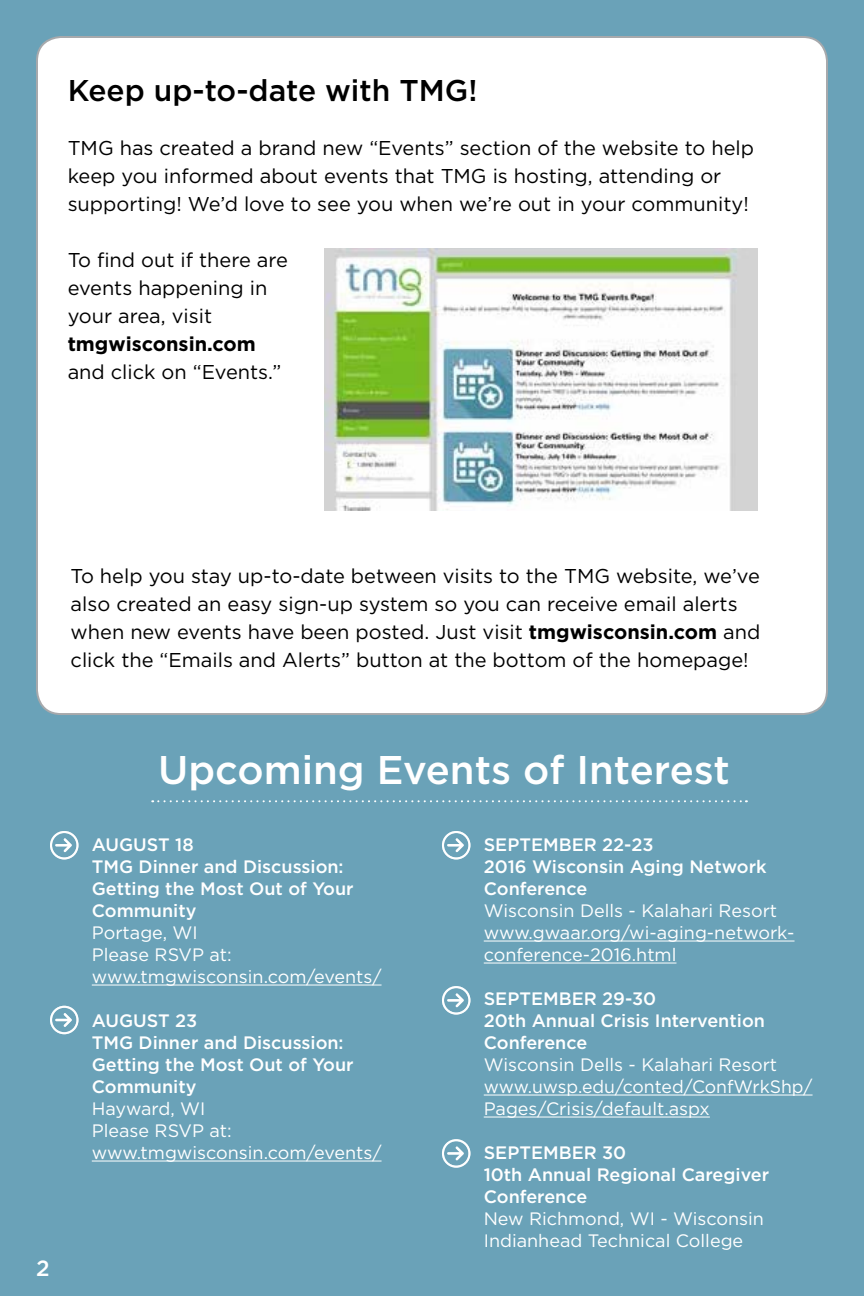
<style>
.page{position:relative;width:864px;height:1296px;background:#6aa2b8}
.page>*{position:absolute;margin:0;border:0;box-sizing:border-box;transform-origin:0 0}
.t1{font:500 40px "Gotham";color:#fff}
.t2{font:500 30px "Gotham";color:#000}
.t3{font:500 22px "Gotham";color:#fff}
.t4{font:20px/28px "Gotham";color:#000}
.t5{font:700 20px "Gotham";color:#000}
.t6{font:18px/22px "Gotham";color:#fff}
.t7{font:500 18px/22px "Gotham";color:#fff}
.s1{font-weight:700}
</style>
<div class="page">
<div style="left:37px;top:37px;width:790px;height:677px;background:#fff;border-radius:24px"></div>
<hr style="left:92px;top:985px;width:290px;height:1px;background:#fff">
<hr style="left:92px;top:1161px;width:290px;height:1px;background:#fff">
<hr style="left:484px;top:941px;width:311px;height:1px;background:#fff">
<hr style="left:484px;top:963px;width:192px;height:1px;background:#fff">
<hr style="left:484px;top:1095px;width:329px;height:1px;background:#fff">
<hr style="left:484px;top:1117px;width:226px;height:1px;background:#fff">
<svg style="left:50px;top:831px;width:29px;height:29px"></svg>
<svg style="left:442px;top:831px;width:28px;height:29px"></svg>
<svg style="left:50px;top:1006px;width:29px;height:28px"></svg>
<svg style="left:442px;top:986px;width:28px;height:29px"></svg>
<svg style="left:442px;top:1139px;width:28px;height:29px"></svg>
<svg style="left:152px;top:800px;width:595px;height:2px"></svg>
<img style="left:324px;top:249px;width:434px;height:262px">
<h2 class="t2" style="left:68px;top:73px;width:411px">Keep up-to-date with TMG!</h2>
<p class="t4" style="left:68px;top:133px;width:688px">TMG has created a brand new “Events” section of the website to help keep you informed about events that TMG is hosting, attending or supporting! We’d love to see you when we’re out in your community!</p>
<p class="t4" style="left:68px;top:245px;width:222px">To find out if there are events happening in your area, visit</p>
<p class="t5" style="left:68px;top:330px;width:190px">tmgwisconsin.com</p>
<p class="t4" style="left:68px;top:357px;width:215px">and click on “Events.”</p>
<p class="t4" style="left:71px;top:562px;width:691px">To help you stay up-to-date between visits to the TMG website, we’ve also created an easy sign-up system so you can receive email alerts when new events have been posted. Just visit <span class="s1">tmgwisconsin.com</span> and click the “Emails and Alerts” button at the bottom of the homepage!</p>
<p class="t3" style="left:36px;top:1255px;width:15px">2</p>
<h1 class="t1" style="left:158px;top:747px;width:573px">Upcoming Events of Interest</h1>
<p class="t7" style="left:92px;top:833px;width:263px">AUGUST 18<br>TMG Dinner and Discussion:<br>Getting the Most Out of Your<br>Community</p>
<p class="t6" style="left:92px;top:921px;width:292px">Portage, WI<br>Please RSVP at: www.tmgwisconsin.com/events/</p>
<p class="t7" style="left:92px;top:1009px;width:263px">AUGUST 23<br>TMG Dinner and Discussion:<br>Getting the Most Out of Your<br>Community</p>
<p class="t6" style="left:92px;top:1097px;width:292px">Hayward, WI<br>Please RSVP at: www.tmgwisconsin.com/events/</p>
<p class="t7" style="left:484px;top:833px;width:284px">SEPTEMBER 22-23<br>2016 Wisconsin Aging Network<br>Conference</p>
<p class="t6" style="left:484px;top:899px;width:312px">Wisconsin Dells - Kalahari Resort www.gwaar.org/wi-aging-network&shy;conference-2016.html</p>
<p class="t7" style="left:484px;top:987px;width:283px">SEPTEMBER 29-30<br>20th Annual Crisis Intervention<br>Conference</p>
<p class="t6" style="left:484px;top:1053px;width:331px">Wisconsin Dells - Kalahari Resort www.uwsp.edu/conted/ConfWrkShp/<br>Pages/Crisis/default.aspx</p>
<p class="t7" style="left:484px;top:1141px;width:287px">SEPTEMBER 30<br>10th Annual Regional Caregiver<br>Conference</p>
<p class="t6" style="left:484px;top:1207px;width:282px">New Richmond, WI - Wisconsin<br>Indianhead Technical College</p>
</div>
